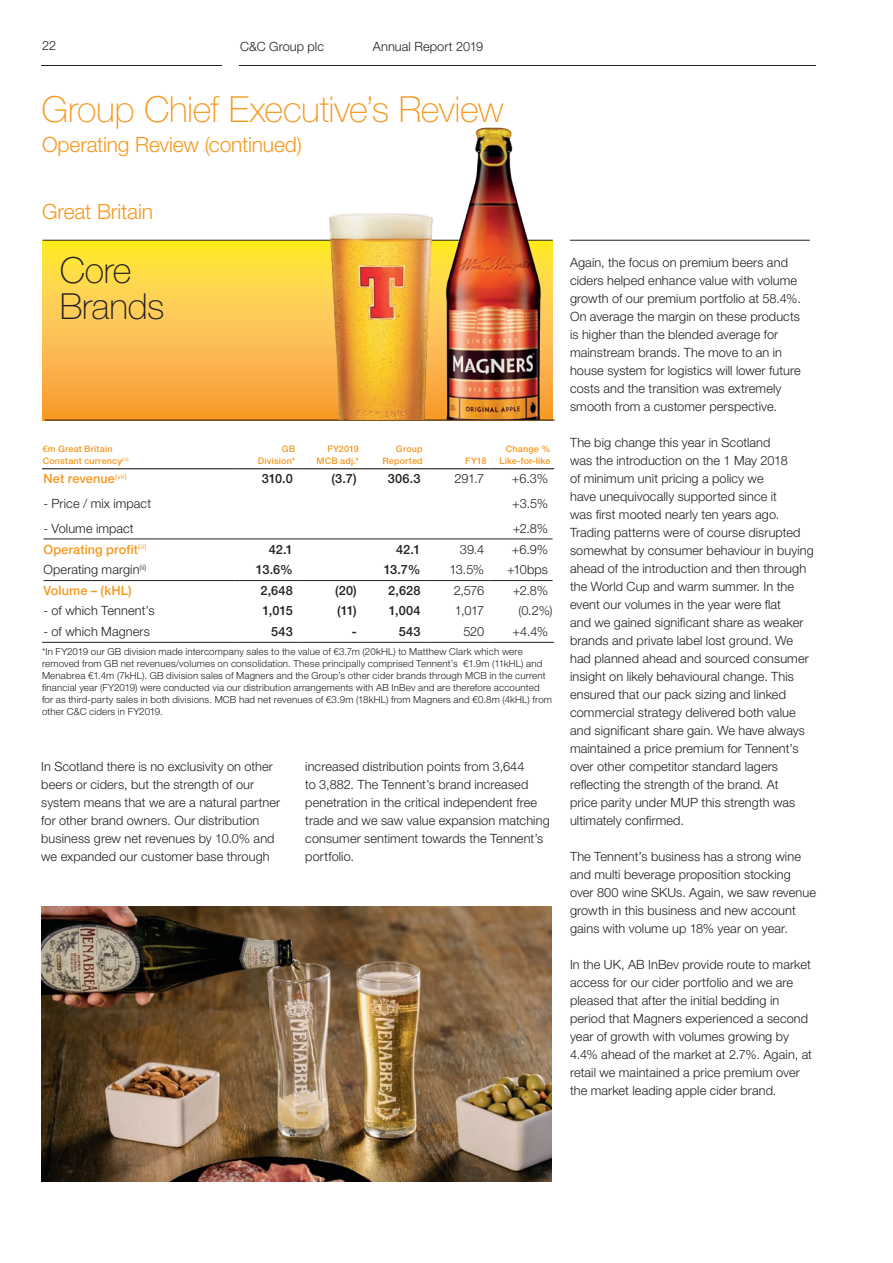
<style>
.page{position:relative;width:893px;height:1263px;background:#fff}
.page>*{position:absolute;margin:0;border:0;box-sizing:border-box;transform-origin:0 0}
.t1{font:100 36px "Helvetica Neue LT Std";letter-spacing:-.015em;color:#f7971d}
.t2{font:100 36px/36px "Helvetica Neue LT Std";letter-spacing:-.01em;color:#231f20}
.t3{font:300 21px "Helvetica Neue LT Std";letter-spacing:-.01em;color:#f7971d}
.t4{font:300 12.75px/18px "Helvetica Neue LT Std";letter-spacing:.005em;color:#231f20}
.t5{font:500 12.75px "Helvetica Neue LT Std";letter-spacing:.01em;color:#231f20}
.t6{font:500 12.75px "Helvetica Neue LT Std";letter-spacing:.01em;color:#f7971d}
.t7{font:300 9.75px/12px "Helvetica Neue LT Std";letter-spacing:.015em;color:#231f20}
.t8{font:500 9px/12px "Helvetica Neue LT Std";letter-spacing:.02em;color:#f7971d;text-align:right}
</style>
<div class="page">
<hr style="left:42px;top:468px;width:192px;height:1px;background:#231f20">
<hr style="left:234px;top:468px;width:64px;height:1px;background:#231f20">
<hr style="left:298px;top:468px;width:64px;height:1px;background:#231f20">
<hr style="left:362px;top:468px;width:64px;height:1px;background:#231f20">
<hr style="left:426px;top:468px;width:64px;height:1px;background:#231f20">
<hr style="left:490px;top:468px;width:64px;height:1px;background:#231f20">
<hr style="left:44px;top:539px;width:190px;height:1px;background:#231f20">
<hr style="left:234px;top:539px;width:64px;height:1px;background:#231f20">
<hr style="left:298px;top:539px;width:64px;height:1px;background:#231f20">
<hr style="left:362px;top:539px;width:64px;height:1px;background:#231f20">
<hr style="left:426px;top:539px;width:64px;height:1px;background:#231f20">
<hr style="left:490px;top:539px;width:63px;height:1px;background:#231f20">
<hr style="left:44px;top:580px;width:190px;height:1px;background:#231f20">
<hr style="left:234px;top:580px;width:64px;height:1px;background:#231f20">
<hr style="left:298px;top:580px;width:64px;height:1px;background:#231f20">
<hr style="left:362px;top:580px;width:64px;height:1px;background:#231f20">
<hr style="left:426px;top:580px;width:64px;height:1px;background:#231f20">
<hr style="left:490px;top:580px;width:63px;height:1px;background:#231f20">
<hr style="left:42px;top:642px;width:192px;height:1px;background:#231f20">
<hr style="left:234px;top:642px;width:64px;height:1px;background:#231f20">
<hr style="left:298px;top:642px;width:64px;height:1px;background:#231f20">
<hr style="left:362px;top:642px;width:64px;height:1px;background:#231f20">
<hr style="left:426px;top:642px;width:64px;height:1px;background:#231f20">
<hr style="left:490px;top:642px;width:64px;height:1px;background:#231f20">
<hr style="left:570px;top:240px;width:240px;height:1px;background:#231f20">
<svg style="left:43px;top:241px;width:264px;height:179px;background:#fbc245"></svg>
<hr style="left:43px;top:240px;width:510px;height:1px;background:#231f20">
<img style="left:459px;top:127px;width:94px;height:293px">
<hr style="left:45px;top:420px;width:510px;height:1px;background:#231f20">
<img style="left:307px;top:213px;width:152px;height:207px">
<img style="left:41px;top:906px;width:510px;height:276px">
<hr style="left:42px;top:65px;width:180px;height:1px;background:#231f20">
<hr style="left:240px;top:65px;width:576px;height:1px;background:#231f20">
<p class="t4" style="left:42px;top:36px;width:16px">22</p>
<p class="t4" style="left:240px;top:37px;width:85px">C&amp;C Group plc</p>
<p class="t4" style="left:373px;top:37px;width:112px">Annual Report 2019</p>
<h1 class="t1" style="left:42px;top:88px;width:463px">Group Chief Executive’s Review</h1>
<h2 class="t3" style="left:42px;top:132px;width:261px">Operating Review (continued)</h2>
<h2 class="t3" style="left:42px;top:199px;width:113px">Great Britain</h2>
<h1 class="t2" style="left:60px;top:252px;width:106px">Core<br>Brands</h1>
<p class="t4" style="left:570px;top:253px;width:232px">Again, the focus on premium beers and ciders helped enhance value with volume growth of our premium portfolio at 58.4%.<br>On average the margin on these products is higher than the blended average for mainstream brands. The move to an in house system for logistics will lower future costs and the transition was extremely smooth from a customer perspective.</p>
<p class="t4" style="left:570px;top:433px;width:245px">The big change this year in Scotland<br>was the introduction on the 1 May 2018<br>of minimum unit pricing a policy we<br>have unequivocally supported since it<br>was first mooted nearly ten years ago.<br>Trading patterns were of course disrupted somewhat by consumer behaviour in buying ahead of the introduction and then through the World Cup and warm summer. In the event our volumes in the year were flat<br>and we gained significant share as weaker brands and private label lost ground. We had planned ahead and sourced consumer insight on likely behavioural change. This ensured that our pack sizing and linked commercial strategy delivered both value and significant share gain. We have always maintained a price premium for Tennent’s over other competitor standard lagers reflecting the strength of the brand. At<br>price parity under MUP this strength was ultimately confirmed.</p>
<p class="t4" style="left:570px;top:847px;width:248px">The Tennent’s business has a strong wine and multi beverage proposition stocking over 800 wine SKUs. Again, we saw revenue growth in this business and new account gains with volume up 18% year on year.</p>
<p class="t4" style="left:570px;top:955px;width:244px">In the UK, AB InBev provide route to market access for our cider portfolio and we are pleased that after the initial bedding in period that Magners experienced a second year of growth with volumes growing by 4.4% ahead of the market at 2.7%. Again, at retail we maintained a price premium over the market leading apple cider brand.</p>
<p class="t8" style="left:43px;top:443px;width:88px;text-align:left">€m Great Britain<br>Constant currency<sup>(iii)</sup></p>
<p class="t8" style="left:258px;top:443px;width:39px">GB<br>Division*</p>
<p class="t8" style="left:317px;top:443px;width:44px">FY2019<br>MCB adj.*</p>
<p class="t8" style="left:382px;top:443px;width:42px">Group<br>Reported</p>
<p class="t8" style="left:499px;top:443px;width:52px">Change %<br>Like-for-like</p>
<p class="t8" style="left:465px;top:455px;width:23px">FY18</p>
<p class="t6" style="left:44px;top:471px;width:85px">Net revenue<sup>(vii)</sup></p>
<p class="t5" style="left:262px;top:471px;width:33px">310.0</p>
<p class="t5" style="left:332px;top:471px;width:27px">(3.7)</p>
<p class="t5" style="left:388px;top:471px;width:34px">306.3</p>
<p class="t4" style="left:454px;top:470px;width:31px">291.7</p>
<p class="t4" style="left:512px;top:470px;width:38px">+6.3%</p>
<p class="t4" style="left:43px;top:494px;width:109px">- Price / mix impact</p>
<p class="t4" style="left:512px;top:494px;width:38px">+3.5%</p>
<p class="t4" style="left:43px;top:519px;width:92px">- Volume impact</p>
<p class="t4" style="left:513px;top:519px;width:37px">+2.8%</p>
<p class="t6" style="left:43px;top:541px;width:104px">Operating profit<sup>(ii)</sup></p>
<p class="t5" style="left:269px;top:541px;width:26px">42.1</p>
<p class="t5" style="left:396px;top:541px;width:26px">42.1</p>
<p class="t4" style="left:460px;top:540px;width:26px">39.4</p>
<p class="t4" style="left:512px;top:540px;width:38px">+6.9%</p>
<p class="t4" style="left:44px;top:560px;width:104px">Operating margin<sup>(ii)</sup></p>
<p class="t5" style="left:256px;top:562px;width:38px">13.6%</p>
<p class="t5" style="left:384px;top:562px;width:38px">13.7%</p>
<p class="t4" style="left:450px;top:560px;width:36px">13.5%</p>
<p class="t4" style="left:507px;top:560px;width:42px">+10bps</p>
<p class="t6" style="left:43px;top:583px;width:90px">Volume – (kHL)</p>
<p class="t5" style="left:260px;top:583px;width:34px">2,648</p>
<p class="t5" style="left:335px;top:583px;width:23px">(20)</p>
<p class="t5" style="left:388px;top:583px;width:34px">2,628</p>
<p class="t4" style="left:454px;top:581px;width:32px">2,576</p>
<p class="t4" style="left:513px;top:581px;width:37px">+2.8%</p>
<p class="t4" style="left:43px;top:601px;width:113px">- of which Tennent’s</p>
<p class="t5" style="left:262px;top:603px;width:32px">1,015</p>
<p class="t5" style="left:337px;top:603px;width:21px">(11)</p>
<p class="t5" style="left:389px;top:603px;width:33px">1,004</p>
<p class="t4" style="left:455px;top:601px;width:31px">1,017</p>
<p class="t4" style="left:518px;top:601px;width:36px">(0.2%)</p>
<p class="t4" style="left:43px;top:622px;width:108px">- of which Magners</p>
<p class="t5" style="left:271px;top:624px;width:23px">543</p>
<p class="t5" style="left:352px;top:624px;width:6px">-</p>
<p class="t5" style="left:399px;top:624px;width:23px">543</p>
<p class="t4" style="left:463px;top:622px;width:22px">520</p>
<p class="t4" style="left:513px;top:622px;width:37px">+4.4%</p>
<p class="t7" style="left:42px;top:645px;width:512px">*In FY2019 our GB division made intercompany sales to the value of €3.7m (20kHL) to Matthew Clark which were removed from GB net revenues/volumes on consolidation. These principally comprised Tennent’s €1.9m (11kHL) and Menabrea €1.4m (7kHL). GB division sales of Magners and the Group’s other cider brands through MCB in the current financial year (FY2019) were conducted via our distribution arrangements with AB InBev and are therefore accounted for as third-party sales in both divisions. MCB had net revenues of €3.9m (18kHL) from Magners and €0.8m (4kHL) from other C&amp;C ciders in FY2019.</p>
<p class="t4" style="left:41px;top:757px;width:241px">In Scotland there is no exclusivity on other beers or ciders, but the strength of our system means that we are a natural partner for other brand owners. Our distribution business grew net revenues by 10.0% and we expanded our customer base through</p>
<p class="t4" style="left:305px;top:757px;width:246px">increased distribution points from 3,644<br>to 3,882. The Tennent’s brand increased penetration in the critical independent free trade and we saw value expansion matching consumer sentiment towards the Tennent’s portfolio.</p>
</div>
